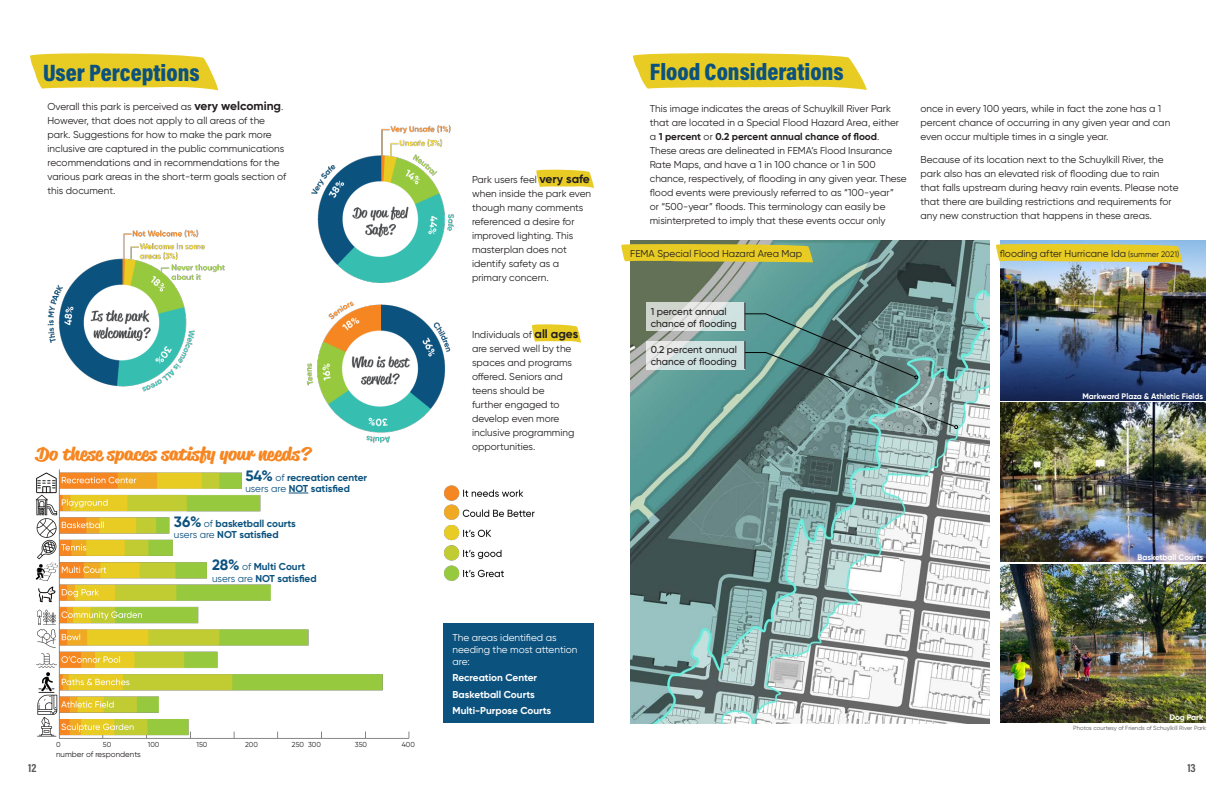
<style>
.page{position:relative;width:1224px;height:792px;background:#fff}
.page>*{position:absolute;margin:0;border:0;box-sizing:border-box;transform-origin:0 0}
.SECTION_SubTitle{font:900 24px "Acumin Pro Cond";color:#0c527e}
.Body_Heading{font:700 18px "Reklame Script";color:#f68621}
.t1{font:700 12px "Acumin Pro Cond";color:#57585a}
.Body{font:10px/14px "Gilroy";color:#231f20}
.Body-2{font:700 10px/11px "Gilroy";letter-spacing:-.005em;color:#0c527e}
.Label{font:500 10px/12px "Gilroy";color:#231f20}
.Body-3{font:700 10px "Gilroy";color:#fff}
.Body-4{font:10px/12px "Gilroy";color:#fff}
.Body-5{font:700 8px "Gilroy";color:#fff}
.Body-6{font:8px "Gilroy";color:#231f20}
.Body-7{font:7.2px "Gilroy";color:#231f20}
.Body-8{font:6px "Gilroy";color:#57585a}
.s1{font-weight:700;font-size:12px}
.s2{font-weight:700}
.s3{font-size:8px}
.s4{font-size:15px}
.s5{font-weight:400}
</style>
<div class="page">
<svg style="left:632px;top:53px;width:235px;height:37px;background:#ebd446"></svg>
<svg style="left:536px;top:169px;width:58px;height:19px"></svg>
<svg style="left:532px;top:324px;width:49px;height:19px"></svg>
<img style="left:36px;top:472px;width:13px;height:88px">
<img style="left:36px;top:564px;width:13px;height:129px">
<img style="left:37px;top:695px;width:12px;height:42px">
<svg style="left:30px;top:53px;width:188px;height:37px;background:#ebd345"></svg>
<img style="left:1001px;top:241px;width:205px;height:321px">
<img style="left:1001px;top:564px;width:205px;height:159px">
<img style="left:630px;top:241px;width:360px;height:482px">
<svg style="left:647px;top:302px;width:96px;height:29px;background:#d8dfdc"></svg>
<svg style="left:647px;top:341px;width:96px;height:28px;background:#d4e2e1"></svg>
<svg style="left:743px;top:302px;width:215px;height:127px;background:#658987"></svg>
<svg style="left:996px;top:244px;width:187px;height:19px;background:#e0cc3c"></svg>
<svg style="left:621px;top:244px;width:192px;height:19px;background:#dac52f"></svg>
<img style="left:49px;top:469px;width:361px;height:270px">
<img style="left:444px;top:485px;width:91px;height:96px">
<img style="left:47px;top:229px;width:178px;height:163px">
<img style="left:306px;top:125px;width:149px;height:318px">
<svg style="left:289px;top:493px;width:19px;height:1px"></svg>
<div style="left:444px;top:624px;width:150px;height:99px;background:#0c527e"></div>
<p class="SECTION_SubTitle" style="left:43px;top:57px;width:158px">User Perceptions</p>
<p class="SECTION_SubTitle" style="left:650px;top:56px;width:195px">Flood Considerations</p>
<p class="Body" style="left:48px;top:100px;width:240px">Overall this park is perceived as <span class="s1">very welcoming</span>.<br>However, that does not apply to all areas of the park. Suggestions for how to make the park more inclusive are captured in the public communications recommendations and in recommendations for the various park areas in the short-term goals section of this document.</p>
<p class="Body" style="left:650px;top:102px;width:259px">This image indicates the areas of Schuylkill River Park that are located in a Special Flood Hazard Area, either a <span class="s2">1 percent</span> or <span class="s2">0.2 percent annual chance of flood</span>.<br>These areas are delineated in FEMA’s Flood Insurance Rate Maps, and have a 1 in 100 chance or 1 in 500 chance, respectively, of flooding in any given year. These flood events were previously referred to as “100-year”<br>or “500-year” floods. This terminology can easily be misinterpreted to imply that these events occur only</p>
<p class="Body" style="left:920px;top:102px;width:251px">once in every 100 years, while in fact the zone has a 1 percent chance of occurring in any given year and can even occur multiple times in a single year.</p>
<p class="Body" style="left:920px;top:153px;width:260px">Because of its location next to the Schuylkill River, the park also has an elevated risk of flooding due to rain that falls upstream during heavy rain events. Please note that there are building restrictions and requirements for any new construction that happens in these areas.</p>
<p class="Body" style="left:472px;top:173px;width:121px">Park users feel <span class="s1">very safe </span>when inside the park even though many comments referenced a desire for improved lighting. This masterplan does not identify safety as a primary concern.</p>
<p class="Body" style="left:630px;top:247px;width:174px">FEMA Special Flood Hazard Area Map</p>
<p class="Body" style="left:1000px;top:247px;width:181px">flooding after Hurricane Ida <span class="s3">(summer 2021)</span></p>
<p class="Body_Heading" style="left:36px;top:441px;width:277px">Do these spaces satisfy your needs?</p>
<p class="Body-2" style="left:245px;top:472px;width:123px"><span class="s4">54%</span> <span class="s5">of</span> recreation center <span class="s5">users are</span> NOT satisfied</p>
<p class="Body-2" style="left:174px;top:518px;width:123px"><span class="s4">36%</span> <span class="s5">of</span> basketball courts <span class="s5">users are</span> NOT satisfied</p>
<p class="Body-2" style="left:212px;top:560px;width:106px;line-height:12px"><span class="s4">28%</span> <span class="s5">of</span> Multi Court <span class="s5">users are</span> NOT satisfied</p>
<p class="Body-7" style="left:56px;top:740px;width:6px">0</p>
<p class="Body-7" style="left:103px;top:740px;width:10px">50</p>
<p class="Body-7" style="left:148px;top:740px;width:13px">100</p>
<p class="Body-7" style="left:197px;top:740px;width:12px">150</p>
<p class="Body-7" style="left:245px;top:740px;width:14px">200</p>
<p class="Body-7" style="left:292px;top:740px;width:31px">250 300</p>
<p class="Body-7" style="left:355px;top:740px;width:14px">350</p>
<p class="Body-7" style="left:402px;top:740px;width:15px">400</p>
<p class="Body-6" style="left:56px;top:749px;width:86px">number of respondents</p>
<p class="Body" style="left:472px;top:327px;width:108px">Individuals of <span class="s1">all ages </span>are served well by the spaces and programs offered. Seniors and teens should be<br>further engaged to develop even more inclusive programming opportunities.</p>
<p class="Body-4" style="left:453px;top:631px;width:126px">The areas identified as needing the most attention are:</p>
<p class="Body-3" style="left:453px;top:671px;width:86px">Recreation Center</p>
<p class="Body-3" style="left:453px;top:688px;width:84px">Basketball Courts</p>
<p class="Body-3" style="left:453px;top:704px;width:100px">Multi-Purpose Courts</p>
<p class="Label" style="left:651px;top:305px;width:88px">1 percent annual chance of flooding</p>
<p class="Label" style="left:651px;top:344px;width:88px">0.2 percent annual chance of flooding</p>
<p class="Body-5" style="left:1082px;top:391px;width:122px">Markward Plaza &amp; Athletic Fields</p>
<p class="Body-5" style="left:1138px;top:552px;width:67px">Basketball Courts</p>
<p class="Body-5" style="left:1169px;top:712px;width:35px">Dog Park</p>
<p class="Body-8" style="left:1073px;top:724px;width:134px">Photos courtesy of Friends of Schuylkill River Park</p>
<p class="t1" style="left:28px;top:760px;width:10px">12</p>
<p class="t1" style="left:1187px;top:760px;width:10px">13</p>
</div>
